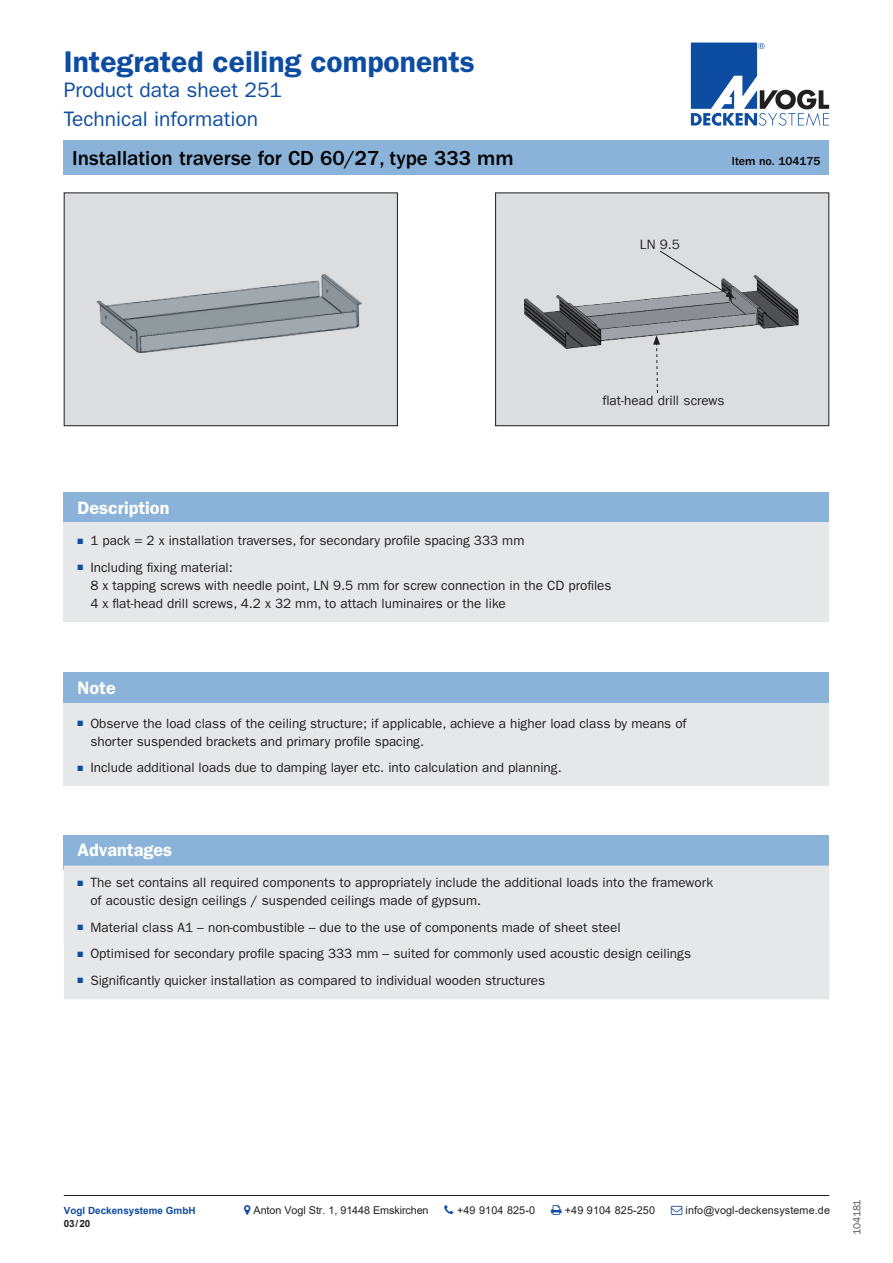
<style>
.page{position:relative;width:893px;height:1263px;background:#fff}
.page>*{position:absolute;margin:0;border:0;box-sizing:border-box;transform-origin:0 0}
.t1{font:600 30px "ITC Franklin Gothic Std";color:#0d4da1}
.t2{font:500 21px "ITC Franklin Gothic Std";color:#000}
.t3{font:21px/28.5px "ITC Franklin Gothic Std";color:#0d4da1}
.t4{font:600 18px "ITC Franklin Gothic Std";color:#fff}
.t5{font:13.5px/26.5px "ITC Franklin Gothic Std";color:#231f20}
.t6{font:13.5px "Franklin Gothic LT Com";color:#231f20}
.t7{font:500 12px "ITC Franklin Gothic Std";color:#000}
.t8{font:10.8px "Arial";letter-spacing:.01em;color:#231f20}
.t9{font:10.8px "Arial";letter-spacing:-.01em;color:#231f20}
.t10{font:10.5px "Franklin Gothic";letter-spacing:-.03em;color:#57585a}
.t11{font:700 9.9px "Arial";color:#0d4da1}
.t12{font:700 9.9px "Arial";color:#231f20}
</style>
<div class="page">
<hr style="left:64px;top:1195px;width:765px;height:1px;background:#231f20">
<svg style="left:691px;top:43px;width:138px;height:83px"></svg>
<div style="left:64px;top:835px;width:765px;height:34px;background:#8bb3d9"></div>
<div style="left:64px;top:865px;width:765px;height:134px;background:#e6e7e9"></div>
<div style="left:64px;top:691px;width:765px;height:94px;background:#e6e7e9"></div>
<div style="left:64px;top:672px;width:765px;height:30px;background:#8bb3d9"></div>
<div style="left:64px;top:492px;width:765px;height:31px;background:#8bb3d9"></div>
<div style="left:64px;top:522px;width:765px;height:100px;background:#e6e7e9"></div>
<div style="left:64px;top:140px;width:765px;height:34px;background:#8bb3d9"></div>
<div style="left:64px;top:193px;width:333px;height:233px;background:#dcdddf"></div>
<img style="left:96px;top:274px;width:266px;height:79px">
<div style="left:64px;top:192px;width:334px;height:234px;border:1px solid #231f20"></div>
<div style="left:496px;top:193px;width:333px;height:233px;background:#dcdddf"></div>
<div style="left:495px;top:192px;width:334px;height:234px;border:1px solid #231f20"></div>
<img style="left:524px;top:208px;width:306px;height:167px">
<svg style="left:659px;top:250px;width:76px;height:49px"></svg>
<svg style="left:653px;top:335px;width:7px;height:58px"></svg>
<h1 class="t1" style="left:64px;top:44px;width:413px">Integrated ceiling components</h1>
<h2 class="t3" style="left:64px;top:76px;width:220px">Product data sheet 251<br>Technical information</h2>
<h2 class="t2" style="left:72px;top:146px;width:443px">Installation traverse for CD 60/27, type 333 mm</h2>
<p class="t6" style="left:640px;top:236px;width:41px">LN 9.5</p>
<p class="t7" style="left:732px;top:154px;width:90px">Item no. 104175</p>
<p class="t6" style="left:602px;top:392px;width:124px">flat-head drill screws</p>
<h3 class="t4" style="left:78px;top:497px;width:93px">Description</h3>
<p class="t5" style="left:90px;top:527px;width:436px">1 pack = 2 x installation traverses, for secondary profile spacing 333 mm<br>Including fixing material:</p>
<p class="t5" style="left:90px;top:576px;width:523px;line-height:18px">8 x tapping screws with needle point, LN 9.5 mm for screw connection in the CD profiles<br>4 x flat-head drill screws, 4.2 x 32 mm, to attach luminaires or the like</p>
<h3 class="t4" style="left:78px;top:677px;width:40px">Note</h3>
<p class="t5" style="left:90px;top:714px;width:598px;line-height:18px">Observe the load class of the ceiling structure; if applicable, achieve a higher load class by means of shorter suspended brackets and primary profile spacing.</p>
<p class="t5" style="left:90px;top:754px;width:473px">Include additional loads due to damping layer etc. into calculation and planning.</p>
<h3 class="t4" style="left:78px;top:839px;width:96px">Advantages</h3>
<p class="t5" style="left:90px;top:874px;width:624px;line-height:18px">The set contains all required components to appropriately include the additional loads into the framework of acoustic design ceilings / suspended ceilings made of gypsum.</p>
<p class="t5" style="left:90px;top:914px;width:602px">Material class A1 – non-combustible – due to the use of components made of sheet steel<br>Optimised for secondary profile spacing 333 mm – suited for commonly used acoustic design ceilings<br>Significantly quicker installation as compared to individual wooden structures</p>
<p class="t11" style="left:64px;top:1203px;width:133px">Vogl Deckensysteme GmbH</p>
<p class="t9" style="left:254px;top:1203px;width:176px">Anton Vogl Str. 1, 91448 Emskirchen</p>
<p class="t8" style="left:457px;top:1203px;width:79px">+49 9104 825-0</p>
<p class="t8" style="left:565px;top:1203px;width:92px">+49 9104 825-250</p>
<p class="t8" style="left:686px;top:1203px;width:146px">info@vogl-deckensysteme.de</p>
<p class="t12" style="left:64px;top:1217px;width:28px">03/20</p>
<p class="t10" style="left:850px;top:1235px;width:37px;rotate:-90deg">104181</p>
</div>
